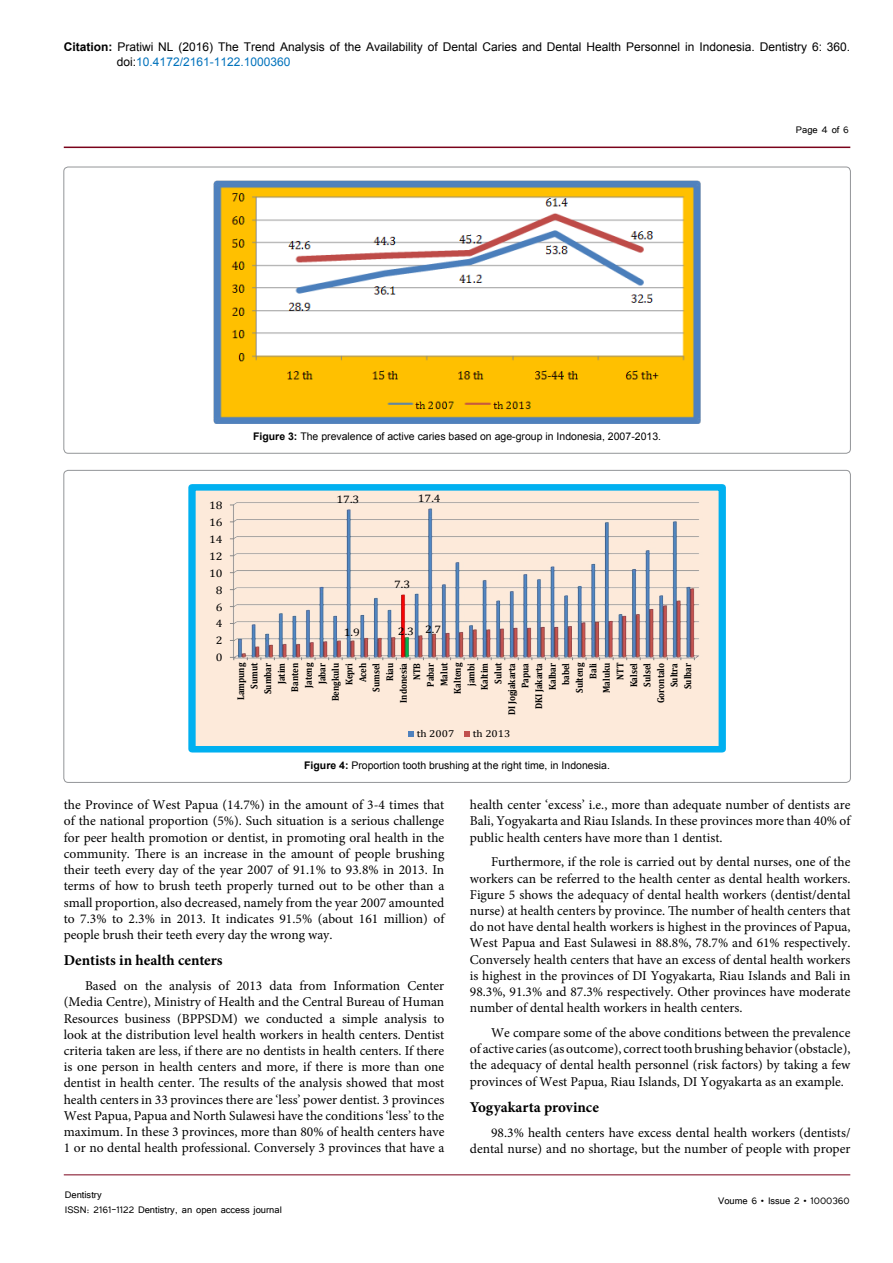
<style>
.page{position:relative;width:893px;height:1263px;background:#fff}
.page>*{position:absolute;margin:0;border:0;box-sizing:border-box;transform-origin:0 0}
.t1{font:700 15px "Minion Pro";color:#000}
.t2{font:13.5px/16.2px "Minion Pro";color:#000;text-align:justify}
.t3{font:12px/14.4px "Arial";color:#000}
.t4{font:12px/14.4px "Tunga";color:#000}
.t5{font:10.8px "Cambria";color:#000;scale:1.13 1}
.t6{font:10.5px "Arial";color:#000}
.t7{font:10.05px "Cambria";color:#000;scale:1.13 1}
.t8{font:700 9.9px/13.5px "Cambria";color:#000;text-align:right;scale:.89 1}
.s1{font-weight:700}
.s2{color:#0072bc}
</style>
<div class="page">
<hr style="left:64px;top:147px;width:786px;height:1px;background:#7a031b">
<hr style="left:64px;top:1174px;width:786px;height:1px;background:#7a031b">
<img style="left:214px;top:181px;width:486px;height:242px">
<div style="left:192px;top:487px;width:530px;height:262px;background:#fdeada"></div>
<img style="left:231px;top:502px;width:468px;height:158px">
<svg style="left:408px;top:731px;width:6px;height:5px"></svg>
<svg style="left:464px;top:731px;width:6px;height:5px"></svg>
<div style="left:189px;top:484px;width:537px;height:268px;border:7px solid #00b0f0"></div>
<p class="t3" style="left:117px;top:40px;width:735px;text-indent:-53px"><span class="s1">Citation:</span> Pratiwi NL (2016) The Trend Analysis of the Availability of Dental Caries and Dental Health Personnel in Indonesia. Dentistry 6: 360. doi:<span class="s2">10.4172/2161-1122.1000360</span></p>
<p class="t4" style="left:796px;top:122px;width:55px">Page 4 of 6</p>
<p class="t6" style="left:253px;top:429px;width:409px"><span class="s1">Figure 3:</span> The prevalence of active caries based on age-group in Indonesia, 2007-2013.</p>
<p class="t5" style="left:209px;top:499px;width:14px">18</p>
<p class="t5" style="left:209px;top:516px;width:14px">16</p>
<p class="t5" style="left:209px;top:533px;width:14px">14</p>
<p class="t5" style="left:209px;top:550px;width:14px">12</p>
<p class="t5" style="left:209px;top:567px;width:14px">10</p>
<p class="t5" style="left:216px;top:583px;width:8px">8</p>
<p class="t5" style="left:216px;top:600px;width:8px">6</p>
<p class="t5" style="left:216px;top:617px;width:8px">4</p>
<p class="t5" style="left:216px;top:634px;width:8px">2</p>
<p class="t5" style="left:216px;top:651px;width:8px">0</p>
<p class="t5" style="left:336px;top:493px;width:22px">17.3</p>
<p class="t5" style="left:418px;top:492px;width:22px">17.4</p>
<p class="t5" style="left:394px;top:577px;width:16px">7.3</p>
<p class="t5" style="left:344px;top:626px;width:16px">1.9</p>
<p class="t5" style="left:398px;top:624px;width:40px">2.3 2.7</p>
<p class="t8" style="left:234px;top:715px;width:61px;rotate:-90deg">Lampung<br>Sumut<br>Sumbar<br>Jatim<br>Banten<br>Jateng<br>Jabar<br>Bengkulu<br>Kepri<br>Aceh<br>Sumsel<br>Riau<br>Indonesia<br>NTB<br>Pabar<br>Malut<br>Kalteng jambi<br>Kaltim<br>Sulut<br>DI Jogjakarta<br>Papua<br>DKI Jakarta<br>Kalbar<br>babel<br>Sulteng<br>Bali<br>Maluku<br>NTT<br>Kalsel<br>Sulsel<br>Gorontalo<br>Sultra<br>Sulbar</p>
<p class="t7" style="left:417px;top:727px;width:35px">th 2007</p>
<p class="t7" style="left:473px;top:727px;width:35px">th 2013</p>
<p class="t6" style="left:304px;top:758px;width:307px"><span class="s1">Figure 4:</span> Proportion tooth brushing at the right time, in Indonesia.</p>
<p class="t2" style="left:64px;top:797px;width:382px">the Province of West Papua (14.7%) in the amount of 3-4 times that of the national proportion (5%). Such situation is a serious challenge for peer health promotion or dentist, in promoting oral health in the community. There is an increase in the amount of people brushing their teeth every day of the year 2007 of 91.1% to 93.8% in 2013. In terms of how to brush teeth properly turned out to be other than a small proportion, also decreased, namely from the year 2007 amounted to 7.3% to 2.3% in 2013. It indicates 91.5% (about 161 million) of people brush their teeth every day the wrong way.</p>
<p class="t1" style="left:64px;top:950px;width:160px">Dentists in health centers</p>
<p class="t2" style="left:64px;top:978px;width:382px;text-indent:21px">Based on the analysis of 2013 data from Information Center (Media Centre), Ministry of Health and the Central Bureau of Human Resources business (BPPSDM) we conducted a simple analysis to look at the distribution level health workers in health centers. Dentist criteria taken are less, if there are no dentists in health centers. If there is one person in health centers and more, if there is more than one dentist in health center. The results of the analysis showed that most health centers in 33 provinces there are ‘less’ power dentist. 3 provinces West Papua, Papua and North Sulawesi have the conditions ‘less’ to the maximum. In these 3 provinces, more than 80% of health centers have 1 or no dental health professional. Conversely 3 provinces that have a</p>
<p class="t4" style="left:65px;top:1187px;width:219px">Dentistry<br>ISSN: 2161-1122 Dentistry, an open access journal</p>
<p class="t2" style="left:470px;top:797px;width:382px">health center ‘excess’ i.e., more than adequate number of dentists are Bali, Yogyakarta and Riau Islands. In these provinces more than 40% of public health centers have more than 1 dentist.</p>
<p class="t2" style="left:470px;top:854px;width:382px;text-indent:21px">Furthermore, if the role is carried out by dental nurses, one of the workers can be referred to the health center as dental health workers.<br>Figure 5 shows the adequacy of dental health workers (dentist/dental nurse) at health centers by province. The number of health centers that do not have dental health workers is highest in the provinces of Papua, West Papua and East Sulawesi in 88.8%, 78.7% and 61% respectively.<br>Conversely health centers that have an excess of dental health workers is highest in the provinces of DI Yogyakarta, Riau Islands and Bali in 98.3%, 91.3% and 87.3% respectively. Other provinces have moderate number of dental health workers in health centers.</p>
<p class="t2" style="left:470px;top:1024px;width:382px;text-indent:21px">We compare some of the above conditions between the prevalence of active caries (as outcome), correct tooth brushing behavior (obstacle), the adequacy of dental health personnel (risk factors) by taking a few provinces of West Papua, Riau Islands, DI Yogyakarta as an example.</p>
<p class="t1" style="left:470px;top:1097px;width:130px">Yogyakarta province</p>
<p class="t2" style="left:470px;top:1124px;width:382px;text-align:right">98.3% health centers have excess dental health workers (dentists/ dental nurse) and no shortage, but the number of people with proper</p>
<p class="t4" style="left:718px;top:1193px;width:133px">Voume 6 • Issue 2 • 1000360</p>
</div>
